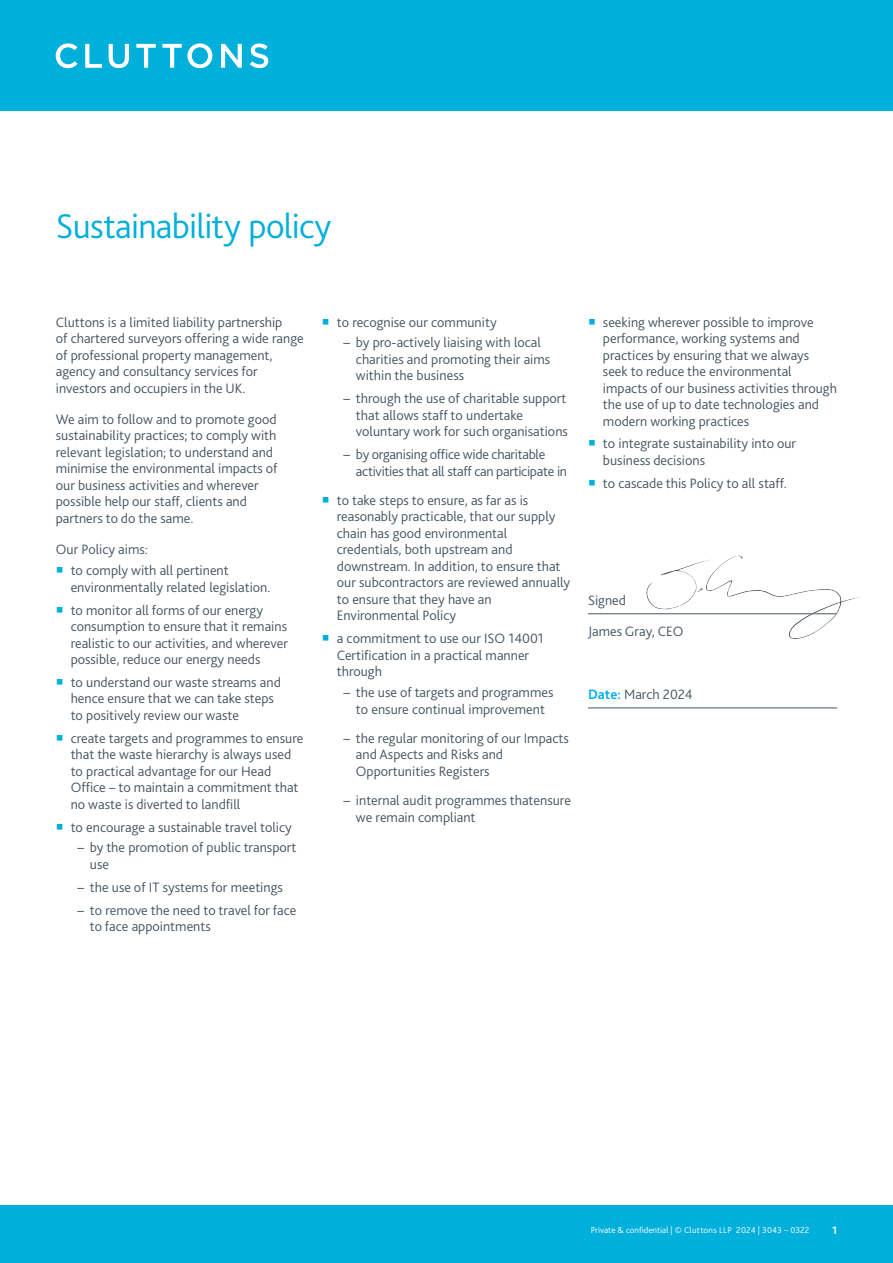
<style>
.page{position:relative;width:893px;height:1263px;background:#fff}
.page>*{position:absolute;margin:0;border:0;box-sizing:border-box;transform-origin:0 0}
.Headline{font:300 36px "Bliss 2";letter-spacing:-.02em;color:#00afda}
.Body_Copy_Standard{font:300 14.25px/16.5px "Bliss 2";color:#445661}
.Body_Copy_Standard-2{font:300 14.25px/16.5px "Bliss 2";letter-spacing:-.02em;color:#445661}
.t1{font:700 11.25px "Bliss 2";color:#fff}
.t2{font:300 9px "Bliss 2";color:#fff}
.s1{color:#00afda}
.s2{font-weight:700;color:#00aeef}
</style>
<div class="page">
<div style="left:0;top:1205px;width:893px;height:58px;background:#00afda"></div>
<div style="left:0;top:0;width:893px;height:112px;background:#00afda"></div>
<svg style="left:56px;top:43px;width:212px;height:25px"></svg>
<hr style="left:588px;top:613px;width:249px;height:1px;background:#445661">
<hr style="left:588px;top:707px;width:249px;height:1px;background:#445661">
<img style="left:627px;top:555px;width:232px;height:84px">
<p class="Headline" style="left:56px;top:204px;width:277px">Sustainability policy</p>
<p class="Body_Copy_Standard" style="left:56px;top:314px;width:249px">Cluttons is a limited liability partnership<br>of chartered surveyors offering a wide range of professional property management, agency and consultancy services for investors and occupiers in the UK.</p>
<p class="Body_Copy_Standard" style="left:56px;top:411px;width:223px">We aim to follow and to promote good sustainability practices; to comply with relevant legislation; to understand and minimise the environmental impacts of our business activities and wherever possible help our staff, clients and partners to do the same.</p>
<p class="Body_Copy_Standard" style="left:56px;top:541px;width:94px">Our Policy aims:</p>
<p class="Body_Copy_Standard" style="left:71px;top:562px;width:201px;text-indent:-15px"><span class="s1">○</span> to comply with all pertinent environmentally related legislation.</p>
<p class="Body_Copy_Standard" style="left:71px;top:601px;width:219px;text-indent:-15px"><span class="s1">○</span> to monitor all forms of our energy consumption to ensure that it remains realistic to our activities, and wherever possible, reduce our energy needs</p>
<p class="Body_Copy_Standard" style="left:71px;top:674px;width:212px;text-indent:-15px"><span class="s1">○</span> to understand our waste streams and hence ensure that we can take steps to positively review our waste</p>
<p class="Body_Copy_Standard" style="left:71px;top:730px;width:234px;text-indent:-15px"><span class="s1">○</span> create targets and programmes to ensure that the waste hierarchy is always used to practical advantage for our Head Office – to maintain a commitment that no waste is diverted to landfill</p>
<p class="Body_Copy_Standard" style="left:56px;top:819px;width:237px"><span class="s1">○</span> to encourage a sustainable travel tolicy</p>
<p class="Body_Copy_Standard" style="left:90px;top:839px;width:208px;text-indent:-13px">− by the promotion of public transport use</p>
<p class="Body_Copy_Standard" style="left:77px;top:879px;width:207px">− the use of IT systems for meetings</p>
<p class="Body_Copy_Standard" style="left:90px;top:902px;width:208px;text-indent:-13px">− to remove the need to travel for face to face appointments</p>
<p class="Body_Copy_Standard" style="left:322px;top:314px;width:176px"><span class="s1">○</span> to recognise our community</p>
<p class="Body_Copy_Standard" style="left:356px;top:334px;width:196px;text-indent:-13px">− by pro-actively liaising with local charities and promoting their aims within the business</p>
<p class="Body_Copy_Standard" style="left:356px;top:390px;width:213px;text-indent:-13px">− through the use of charitable support that allows staff to undertake voluntary work for such organisations</p>
<p class="Body_Copy_Standard-2" style="left:356px;top:446px;width:213px;text-indent:-13px">− by organising office wide charitable activities that all staff can participate in</p>
<p class="Body_Copy_Standard" style="left:337px;top:492px;width:235px;text-indent:-15px"><span class="s1">○</span> to take steps to ensure, as far as is reasonably practicable, that our supply chain has good environmental credentials, both upstream and downstream. In addition, to ensure that our subcontractors are reviewed annually to ensure that they have an Environmental Policy</p>
<p class="Body_Copy_Standard" style="left:337px;top:630px;width:208px;text-indent:-15px"><span class="s1">○</span> a commitment to use our ISO 14001<br>Certification in a practical manner through</p>
<p class="Body_Copy_Standard" style="left:343px;top:684px;width:212px;text-align:center">− the use of targets and programmes to ensure continual improvement</p>
<p class="Body_Copy_Standard" style="left:356px;top:730px;width:214px;text-indent:-13px">− the regular monitoring of our Impacts and Aspects and Risks and<br>Opportunities Registers</p>
<p class="Body_Copy_Standard" style="left:356px;top:792px;width:217px;text-indent:-13px">− internal audit programmes thatensure we remain compliant</p>
<p class="Body_Copy_Standard" style="left:603px;top:314px;width:235px;text-indent:-15px"><span class="s1">○</span> seeking wherever possible to improve performance, working systems and practices by ensuring that we always seek to reduce the environmental impacts of our business activities through the use of up to date technologies and modern working practices</p>
<p class="Body_Copy_Standard" style="left:603px;top:435px;width:195px;text-indent:-15px"><span class="s1">○</span> to integrate sustainability into our business decisions</p>
<p class="Body_Copy_Standard" style="left:588px;top:475px;width:200px"><span class="s1">○</span> to cascade this Policy to all staff.</p>
<p class="Body_Copy_Standard" style="left:588px;top:592px;width:39px">Signed</p>
<p class="Body_Copy_Standard" style="left:588px;top:623px;width:97px">James Gray, CEO</p>
<p class="Body_Copy_Standard" style="left:588px;top:686px;width:106px"><span class="s2">Date:</span> March 2024</p>
<p class="t2" style="left:591px;top:1224px;width:220px">Private &amp; confidential | © Cluttons LLP 2024 | 3043 – 0322</p>
<p class="t1" style="left:832px;top:1223px;width:7px">1</p>
</div>
